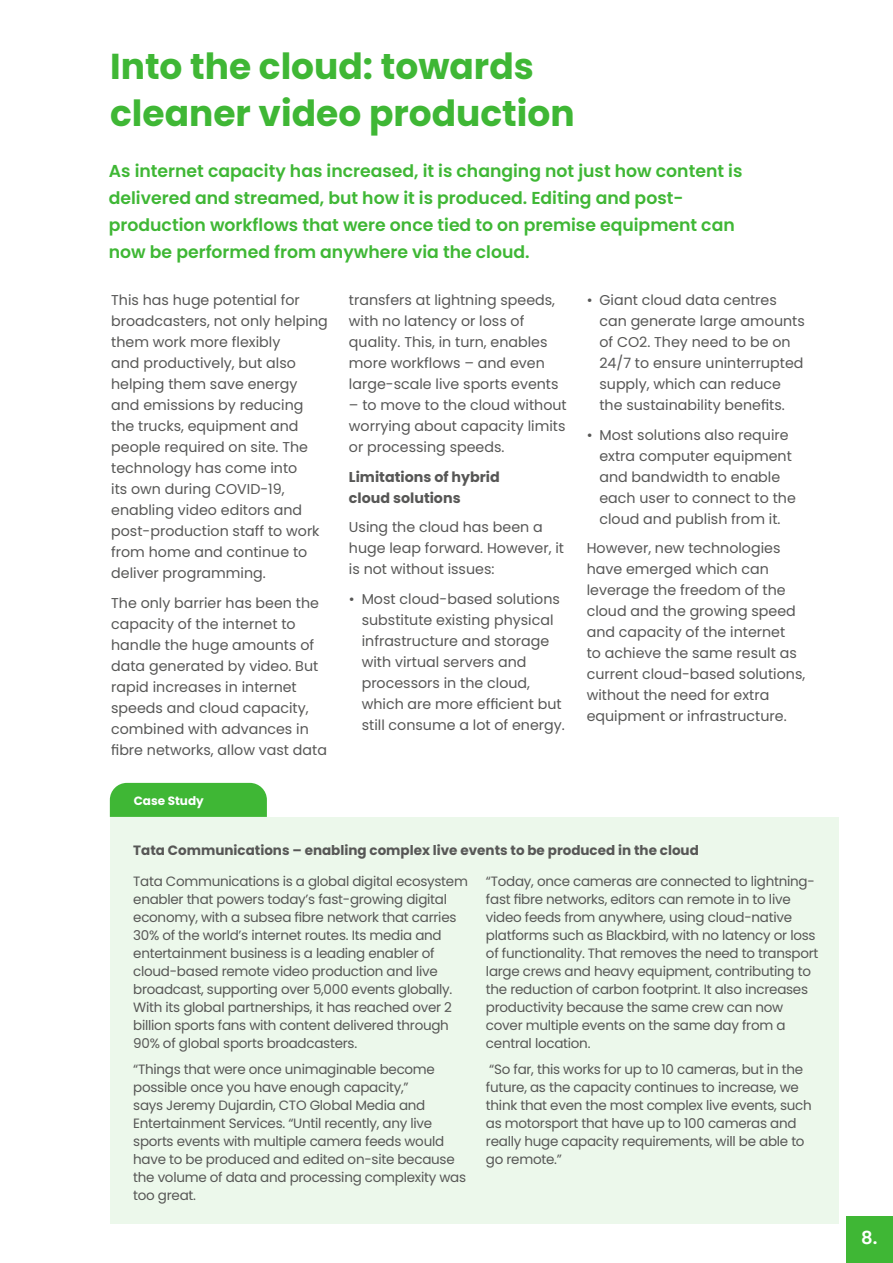
<style>
.page{position:relative;width:893px;height:1263px;background:#fff}
.page>*{position:absolute;margin:0;border:0;box-sizing:border-box;transform-origin:0 0}
.t1{font:700 36px/46.8px "Poppins";color:#3fb735}
.t2{font:600 18px "Poppins";color:#fff}
.t3{font:600 17.25px/27px "Poppins";color:#3fb735}
.t4{font:14.25px/21px "Poppins";color:#575756}
.t5{font:700 14.25px/21px "Poppins";color:#575756}
.t6{font:13.5px/18px "Poppins";letter-spacing:-.02em;color:#575756}
.t7{font:700 13.5px "Poppins";color:#575756}
.t8{font:700 12px "Poppins";color:#fff}
</style>
<div class="page">
<div style="left:110px;top:817px;width:729px;height:407px;background:#ecf8eb"></div>
<div style="left:110px;top:783px;width:157px;height:34px;background:#3fb735"></div>
<div style="left:846px;top:1216px;width:47px;height:47px;background:#3fb735"></div>
<h1 class="t1" style="left:110px;top:43px;width:466px">Into the cloud: towards cleaner video production</h1>
<p class="t3" style="left:109px;top:158px;width:635px">As internet capacity has increased, it is changing not just how content is delivered and streamed, but how it is produced. Editing and post&shy;production workflows that were once tied to on premise equipment can now be performed from anywhere via the cloud.</p>
<p class="t4" style="left:111px;top:290px;width:218px">This has huge potential for broadcasters, not only helping them work more flexibly<br>and productively, but also helping them save energy and emissions by reducing the trucks, equipment and people required on site. The technology has come into<br>its own during COVID-19, enabling video editors and post-production staff to work from home and continue to deliver programming.</p>
<p class="t4" style="left:111px;top:592px;width:217px">The only barrier has been the capacity of the internet to handle the huge amounts of data generated by video. But rapid increases in internet speeds and cloud capacity, combined with advances in fibre networks, allow vast data</p>
<p class="t8" style="left:134px;top:794px;width:71px">Case Study</p>
<p class="t4" style="left:349px;top:290px;width:211px">transfers at lightning speeds, with no latency or loss of quality. This, in turn, enables more workflows – and even large-scale live sports events</p>
<p class="t4" style="left:349px;top:395px;width:219px;text-align:justify">– to move to the cloud without worrying about capacity limits or processing speeds.</p>
<p class="t5" style="left:349px;top:466px;width:152px">Limitations of hybrid cloud solutions</p>
<p class="t4" style="left:349px;top:517px;width:217px">Using the cloud has been a huge leap forward. However, it is not without issues:</p>
<p class="t4" style="left:362px;top:588px;width:205px;text-indent:-13px">• Most cloud-based solutions substitute existing physical infrastructure and storage with virtual servers and processors in the cloud, which are more efficient but still consume a lot of energy.</p>
<p class="t4" style="left:599px;top:290px;width:207px;text-indent:-13px">• Giant cloud data centres can generate large amounts of CO2. They need to be on<br>24/7 to ensure uninterrupted supply, which can reduce the sustainability benefits.</p>
<p class="t4" style="left:599px;top:424px;width:198px;text-indent:-13px">• Most solutions also require extra computer equipment and bandwidth to enable each user to connect to the cloud and publish from it.</p>
<p class="t4" style="left:587px;top:538px;width:220px">However, new technologies have emerged which can leverage the freedom of the cloud and the growing speed and capacity of the internet<br>to achieve the same result as current cloud-based solutions, without the need for extra equipment or infrastructure.</p>
<p class="t7" style="left:133px;top:842px;width:567px">Tata Communications – enabling complex live events to be produced in the cloud</p>
<p class="t6" style="left:133px;top:872px;width:336px">Tata Communications is a global digital ecosystem enabler that powers today’s fast-growing digital economy, with a subsea fibre network that carries 30% of the world’s internet routes. Its media and entertainment business is a leading enabler of cloud-based remote video production and live broadcast, supporting over 5,000 events globally.<br>With its global partnerships, it has reached over 2 billion sports fans with content delivered through 90% of global sports broadcasters.</p>
<p class="t6" style="left:133px;top:1061px;width:334px">“Things that were once unimaginable become possible once you have enough capacity,”<br>says Jeremy Dujardin, CTO Global Media and Entertainment Services. “Until recently, any live sports events with multiple camera feeds would have to be produced and edited on-site because the volume of data and processing complexity was too great.</p>
<p class="t6" style="left:486px;top:872px;width:334px">“Today, once cameras are connected to lightning&shy;fast fibre networks, editors can remote in to live video feeds from anywhere, using cloud-native platforms such as Blackbird, with no latency or loss of functionality. That removes the need to transport large crews and heavy equipment, contributing to the reduction of carbon footprint. It also increases productivity because the same crew can now cover multiple events on the same day from a central location.</p>
<p class="t6" style="left:486px;top:1060px;width:327px">“So far, this works for up to 10 cameras, but in the future, as the capacity continues to increase, we think that even the most complex live events, such as motorsport that have up to 100 cameras and really huge capacity requirements, will be able to go remote.”</p>
<p class="t2" style="left:861px;top:1227px;width:18px">8.</p>
</div>
